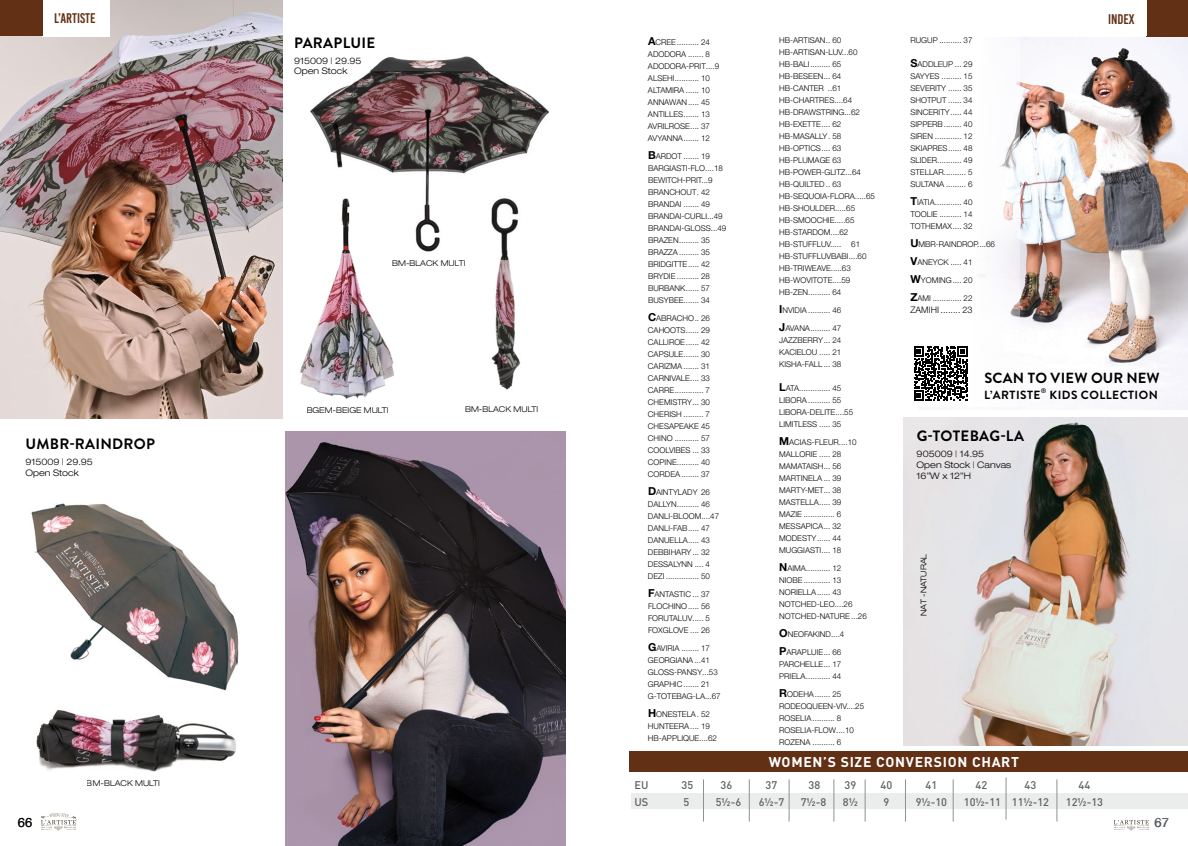
<style>
.page{position:relative;width:1188px;height:846px;background:#fff}
.page>*{position:absolute;margin:0;border:0;box-sizing:border-box;transform-origin:0 0}
.t1{font:700 15px "Brandon Grotesque";letter-spacing:.02em;color:#000}
.t2{font:700 14.7px "Brandon Grotesque";letter-spacing:.02em;color:#000}
.t3{font:700 14px "DIN";letter-spacing:.05em;color:#fff}
.t4{font:14px "Bebas Kai";color:#623015}
.t5{font:13px "Helvetica";color:#000}
.t6{font:13px "Helvetica";color:#5d6166}
.t7{font:700 11.8px "Brandon Grotesque";letter-spacing:.04em;color:#000}
.t8{font:500 11px "DIN";color:#5d6166}
.t9{font:300 expanded 9px/10.8px "Helvetica Neue LT Pro";color:#000}
.t10{font:300 9px "Helvetica Neue LT Pro";color:#000}
.t11{font:300 8px/12px "Helvetica Neue LT Pro";color:#000}
.t12{font:300 expanded 8px "Helvetica Neue LT Pro";color:#000}
.t13{font:500 6.7px "Brandon Grotesque";color:#000}
.s1{font-weight:700;font-size:11px}
</style>
<div class="page">
<svg style="left:41px;top:813px;width:36px;height:18px"></svg>
<svg style="left:1114px;top:820px;width:35px;height:11px"></svg>
<img style="left:1020px;top:37px;width:168px;height:373px">
<img style="left:904px;top:417px;width:284px;height:329px">
<img style="left:310px;top:56px;width:239px;height:196px">
<img style="left:285px;top:431px;width:281px;height:415px">
<img style="left:458px;top:177px;width:86px;height:213px">
<img style="left:36px;top:710px;width:200px;height:61px">
<img style="left:31px;top:503px;width:208px;height:188px">
<img style="left:0;top:0;width:282px;height:419px">
<div style="left:42px;top:0;width:67px;height:37px;background:#fff"></div>
<div style="left:1147px;top:0;width:41px;height:37px;background:#623015"></div>
<div style="left:0;top:0;width:42px;height:36px;background:#623015"></div>
<img style="left:299px;top:182px;width:100px;height:217px">
<svg style="left:914px;top:346px;width:54px;height:54px"></svg>
<div style="left:632px;top:793px;width:556px;height:16px;background:#ebecec"></div>
<div style="left:630px;top:751px;width:558px;height:21px;background:#623015"></div>
<hr style="left:703px;top:779px;width:1px;height:43px;background:#8e9092">
<hr style="left:749px;top:779px;width:1px;height:43px;background:#8e9092">
<hr style="left:789px;top:779px;width:1px;height:43px;background:#8e9092">
<hr style="left:834px;top:779px;width:1px;height:43px;background:#8e9092">
<hr style="left:865px;top:779px;width:1px;height:43px;background:#8e9092">
<hr style="left:905px;top:779px;width:1px;height:43px;background:#8e9092">
<hr style="left:953px;top:779px;width:1px;height:43px;background:#8e9092">
<hr style="left:1006px;top:777px;width:1px;height:43px;background:#8e9092">
<hr style="left:1057px;top:779px;width:1px;height:43px;background:#8e9092">
<h3 class="t4" style="left:54px;top:11px;width:43px">L’ARTISTE</h3>
<h3 class="t4" style="left:1108px;top:11px;width:28px">INDEX</h3>
<h3 class="t4" style="left:1096px;top:11px;width:43px">L’ARTISTE</h3>
<h1 class="t1" style="left:25px;top:434px;width:131px">UMBR-RAINDROP</h1>
<p class="t9" style="left:25px;top:457px;width:69px">915009 | 29.95<br>Open Stock</p>
<p class="t12" style="left:87px;top:779px;width:75px">BM-BLACK MULTI</p>
<h1 class="t1" style="left:294px;top:32px;width:83px">PARAPLUIE</h1>
<p class="t9" style="left:294px;top:55px;width:69px">915009 | 29.95<br>Open Stock</p>
<p class="t12" style="left:392px;top:258px;width:75px">BM-BLACK MULTI</p>
<p class="t12" style="left:307px;top:405px;width:84px">BGEM-BEIGE MULTI</p>
<p class="t12" style="left:465px;top:405px;width:75px">BM-BLACK MULTI</p>
<p class="t11" style="left:648px;top:36px;width:73px"><span class="s1">A</span>CREE.......... 24<br>ADODORA ....... 8<br>ADODORA-PRIT....9<br>ALSEHI........... 10<br>ALTAMIRA ...... 10<br>ANNAWAN..... 45<br>ANTILLES....... 13<br>AVRILROSE.... 37<br>AVYANNA....... 12</p>
<p class="t11" style="left:648px;top:150px;width:80px"><span class="s1">B</span>ARDOT ....... 19<br>BARGIASTI-FLO....18<br>BEWITCH-PRIT...9<br>BRANCHOUT. 42<br>BRANDAI ....... 49<br>BRANDAI-CURLI...49<br>BRANDAI-GLOSS...49<br>BRAZEN......... 35<br>BRAZZA......... 35<br>BRIDGITTE..... 42<br>BRYDIE .......... 28<br>BURBANK...... 57<br>BUSYBEE....... 34</p>
<p class="t11" style="left:648px;top:312px;width:63px;text-align:justify"><span class="s1">C</span>ABRACHO.. 26<br>CAHOOTS...... 29<br>CALLIROE...... 42<br>CAPSULE....... 30<br>CARIZMA ....... 31<br>CARNIVALE.... 33<br>CARRE............. 7<br>CHEMISTRY... 30<br>CHERISH ......... 7<br>CHESAPEAKE 45<br>CHINO ........... 57<br>COOLVIBES ... 33<br>COPINE.......... 40<br>CORDEA........ 37</p>
<p class="t11" style="left:648px;top:486px;width:73px"><span class="s1">D</span>AINTYLADY 26<br>DALLYN.......... 46<br>DANLI-BLOOM....47<br>DANLI-FAB..... 47<br>DANUELLA..... 43<br>DEBBIHARY... 32<br>DESSALYNN .... 4<br>DEZI ............... 50</p>
<p class="t11" style="left:648px;top:588px;width:64px;text-align:justify"><span class="s1">F</span>ANTASTIC ... 37<br>FLOCHINO..... 56<br>FORUTALUV..... 5<br>FOXGLOVE .... 26</p>
<p class="t11" style="left:648px;top:642px;width:74px"><span class="s1">G</span>AVIRIA ........ 17<br>GEORGIANA...41<br>GLOSS-PANSY...53<br>GRAPHIC ....... 21<br>G-TOTEBAG-LA...67</p>
<p class="t11" style="left:648px;top:708px;width:71px"><span class="s1">H</span>ONESTELA. 52<br>HUNTEERA.... 19<br>HB-APPLIQUE....62</p>
<p class="t11" style="left:779px;top:34px;width:97px">HB-ARTISAN.. 60<br>HB-ARTISAN-LUV...60<br>HB-BALI......... 65<br>HB-BESEEN... 64<br>HB-CANTER ..61<br>HB-CHARTRES....64<br>HB-DRAWSTRING...62<br>HB-EXETTE.... 62<br>HB-MASALLY. 58<br>HB-OPTICS.... 63<br>HB-PLUMAGE 63<br>HB-POWER-GLITZ...64<br>HB-QUILTED .. 63<br>HB-SEQUOIA-FLORA.....65<br>HB-SHOULDER.....65<br>HB-SMOOCHIE.....65<br>HB-STARDOM....62<br>HB-STUFFLUV..... 61<br>HB-STUFFLUVBABI....60<br>HB-TRIWEAVE.....63<br>HB-WOVITOTE....59<br>HB-ZEN.......... 64</p>
<p class="t11" style="left:779px;top:304px;width:63px"><span class="s1">I</span>NVIDIA.......... 46</p>
<p class="t11" style="left:779px;top:322px;width:64px;text-align:justify"><span class="s1">J</span>AVANA......... 47<br>JAZZBERRY... 24<br>KACIELOU ..... 21<br>KISHA-FALL ... 38</p>
<p class="t11" style="left:779px;top:382px;width:75px"><span class="s1">L</span>ATA.............. 45<br>LIBORA.......... 55<br>LIBORA-DELITE....55<br>LIMITLESS ..... 35</p>
<p class="t11" style="left:779px;top:436px;width:79px"><span class="s1">M</span>ACIAS-FLEUR....10<br>MALLORIE ..... 28<br>MAMATAISH... 56<br>MARTINELA ... 39<br>MARTY-MET... 38<br>MASTELLA..... 39<br>MAZIE .............. 6<br>MESSAPICA... 32<br>MODESTY...... 44<br>MUGGIASTI.... 18</p>
<p class="t11" style="left:779px;top:562px;width:89px"><span class="s1">N</span>AIMA........... 12<br>NIOBE............ 13<br>NORIELLA...... 43<br>NOTCHED-LEO....26<br>NOTCHED-NATURE ...26</p>
<p class="t11" style="left:779px;top:628px;width:67px"><span class="s1">O</span>NEOFAKIND....4</p>
<p class="t11" style="left:779px;top:646px;width:64px;text-align:justify"><span class="s1">P</span>ARAPLUIE... 66<br>PARCHELLE... 17<br>PRIELA........... 44</p>
<p class="t11" style="left:779px;top:688px;width:86px"><span class="s1">R</span>ODEHA....... 25<br>RODEOQUEEN-VIV....25<br>ROSELIA.......... 8<br>ROSELIA-FLOW....10<br>ROZENA .......... 6</p>
<p class="t11" style="left:910px;top:34px;width:63px">RUGUP .......... 37</p>
<p class="t11" style="left:910px;top:58px;width:64px;text-align:justify"><span class="s1">S</span>ADDLEUP ... 29<br>SAYYES ......... 15<br>SEVERITY ...... 35<br>SHOTPUT ...... 34<br>SINCERITY..... 44<br>SIPPERB........ 40<br>SIREN ............ 12<br>SKIAPRES...... 48<br>SLIDER........... 49<br>STELLAR.......... 5<br>SULTANA ......... 6</p>
<p class="t11" style="left:910px;top:196px;width:64px;text-align:justify"><span class="s1">T</span>IATIA............ 40<br>TOOLIE .......... 14<br>TOTHEMAX.... 32</p>
<p class="t11" style="left:910px;top:238px;width:86px"><span class="s1">U</span>MBR-RAINDROP....66</p>
<p class="t11" style="left:910px;top:256px;width:64px"><span class="s1">V</span>ANEYCK ..... 41</p>
<p class="t11" style="left:910px;top:274px;width:63px"><span class="s1">W</span>YOMING.... 20</p>
<p class="t11" style="left:910px;top:292px;width:63px"><span class="s1">Z</span>AMI ............. 22</p>
<p class="t10" style="left:910px;top:305px;width:64px">ZAMIHI ........ 23</p>
<h2 class="t2" style="left:984px;top:368px;width:177px">SCAN TO VIEW OUR NEW</h2>
<h3 class="t7" style="left:984px;top:387px;width:58px">L’ARTISTE</h3>
<p class="t13" style="left:1041px;top:387px;width:7px">®</p>
<h3 class="t7" style="left:1050px;top:387px;width:110px">KIDS COLLECTION</h3>
<h1 class="t1" style="left:917px;top:426px;width:109px">G-TOTEBAG-LA</h1>
<p class="t9" style="left:917px;top:449px;width:96px">905009 | 14.95<br>Open Stock | Canvas<br>16”W x 12”H</p>
<p class="t12" style="left:919px;top:616px;width:63px;rotate:-90deg">NAT -NATURAL</p>
<h3 class="t3" style="left:769px;top:753px;width:252px">WOMEN’S SIZE CONVERSION CHART</h3>
<h3 class="t8" style="left:634px;top:778px;width:16px">EU</h3>
<h3 class="t8" style="left:682px;top:778px;width:13px">35</h3>
<h3 class="t8" style="left:721px;top:778px;width:13px">36</h3>
<h3 class="t8" style="left:766px;top:778px;width:13px">37</h3>
<h3 class="t8" style="left:809px;top:778px;width:13px">38</h3>
<h3 class="t8" style="left:845px;top:778px;width:13px">39</h3>
<h3 class="t8" style="left:881px;top:778px;width:13px">40</h3>
<h3 class="t8" style="left:926px;top:778px;width:13px">41</h3>
<h3 class="t8" style="left:976px;top:778px;width:13px">42</h3>
<h3 class="t8" style="left:1025px;top:778px;width:13px">43</h3>
<h3 class="t8" style="left:1079px;top:778px;width:13px">44</h3>
<h3 class="t8" style="left:634px;top:795px;width:15px">US</h3>
<h3 class="t8" style="left:684px;top:795px;width:7px">5</h3>
<h3 class="t8" style="left:716px;top:795px;width:27px">5½-6</h3>
<h3 class="t8" style="left:759px;top:795px;width:27px">6½-7</h3>
<h3 class="t8" style="left:801px;top:795px;width:27px">7½-8</h3>
<h3 class="t8" style="left:843px;top:795px;width:16px">8½</h3>
<h3 class="t8" style="left:884px;top:795px;width:7px">9</h3>
<h3 class="t8" style="left:916px;top:795px;width:33px">9½-10</h3>
<h3 class="t8" style="left:964px;top:795px;width:87px">10½-11 11½-12</h3>
<h3 class="t8" style="left:1066px;top:795px;width:39px">12½-13</h3>
<h3 class="t5" style="left:18px;top:812px;width:16px">66</h3>
<h3 class="t6" style="left:1155px;top:812px;width:16px">67</h3>
</div>
